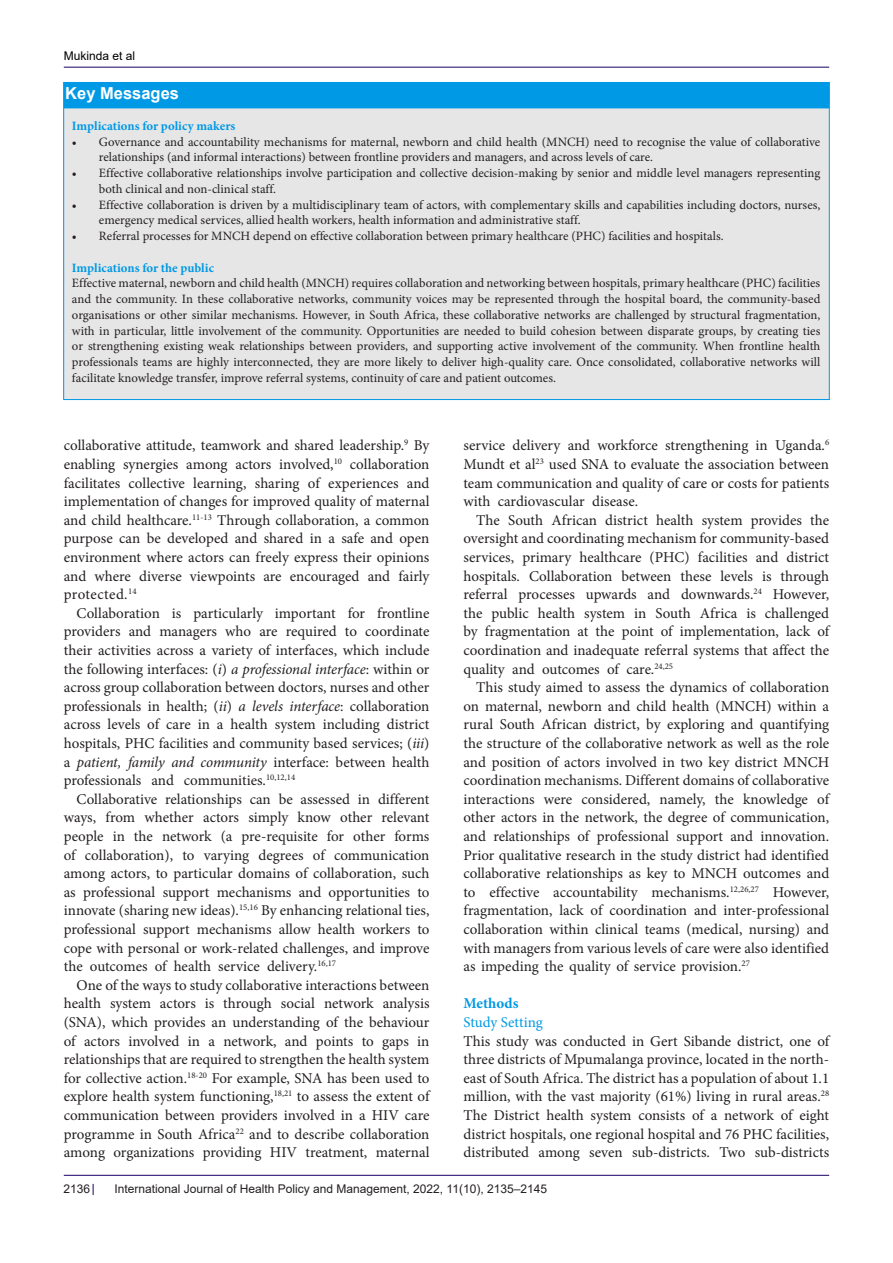
<style>
.page{position:relative;width:893px;height:1263px;background:#fff}
.page>*{position:absolute;margin:0;border:0;box-sizing:border-box;transform-origin:0 0}
.t1{font:700 16.5px "Arial";color:#fff}
.Normal__Web{font:15px/18.6px "Minion Pro";color:#231f20;text-align:justify}
.Normal__Web-2{font:15px "Minion Pro";letter-spacing:-.005em;color:#0099e5}
.Normal__Web-3{font:700 15px "Minion Pro";color:#0099e5}
.t2{font:12.75px/15.8px "Minion Pro";color:#231f20}
.t3{font:700 12.75px "Minion Pro";color:#0099e5}
.t4{font:12px "Arial";color:#231f20}
.t5{font:12px "Arial";color:#000001}
.s1{font-style:italic}
</style>
<div class="page">
<hr style="left:64px;top:67px;width:765px;height:1px;background:#190066">
<hr style="left:64px;top:1175px;width:765px;height:1px;background:#190066">
<div style="left:63px;top:82px;width:766px;height:318px;background:#e6e6e6;border:1px solid #0099e5"></div>
<div style="left:64px;top:82px;width:765px;height:26px;background:#0099e5"></div>
<p class="t5" style="left:64px;top:48px;width:73px">Mukinda et al</p>
<p class="t1" style="left:65px;top:82px;width:115px">Key Messages</p>
<p class="t3" style="left:72px;top:117px;width:165px">Implications for policy makers</p>
<p class="t2" style="left:99px;top:134px;width:723px;text-indent:-27px">• Governance and accountability mechanisms for maternal, newborn and child health (MNCH) need to recognise the value of collaborative relationships (and informal interactions) between frontline providers and managers, and across levels of care.</p>
<p class="t2" style="left:99px;top:165px;width:723px;text-indent:-27px">• Effective collaborative relationships involve participation and collective decision-making by senior and middle level managers representing both clinical and non-clinical staff.</p>
<p class="t2" style="left:99px;top:197px;width:723px;text-indent:-27px">• Effective collaboration is driven by a multidisciplinary team of actors, with complementary skills and capabilities including doctors, nurses, emergency medical services, allied health workers, health information and administrative staff.</p>
<p class="t2" style="left:72px;top:228px;width:653px">• Referral processes for MNCH depend on effective collaboration between primary healthcare (PHC) facilities and hospitals.</p>
<p class="t3" style="left:72px;top:259px;width:144px">Implications for the public</p>
<p class="t2" style="left:72px;top:275px;width:750px;text-align:justify">Effective maternal, newborn and child health (MNCH) requires collaboration and networking between hospitals, primary healthcare (PHC) facilities and the community. In these collaborative networks, community voices may be represented through the hospital board, the community-based organisations or other similar mechanisms. However, in South Africa, these collaborative networks are challenged by structural fragmentation, with in particular, little involvement of the community. Opportunities are needed to build cohesion between disparate groups, by creating ties or strengthening existing weak relationships between providers, and supporting active involvement of the community. When frontline health professionals teams are highly interconnected, they are more likely to deliver high-quality care. Once consolidated, collaborative networks will facilitate knowledge transfer, improve referral systems, continuity of care and patient outcomes.</p>
<p class="Normal__Web" style="left:64px;top:436px;width:367px">collaborative attitude, teamwork and shared leadership.<sup>9</sup> By enabling synergies among actors involved,<sup>10</sup> collaboration facilitates collective learning, sharing of experiences and implementation of changes for improved quality of maternal and child healthcare.<sup>11-13</sup> Through collaboration, a common purpose can be developed and shared in a safe and open environment where actors can freely express their opinions and where diverse viewpoints are encouraged and fairly protected.<sup>14</sup></p>
<p class="Normal__Web" style="left:64px;top:604px;width:367px;text-indent:13px">Collaboration is particularly important for frontline providers and managers who are required to coordinate their activities across a variety of interfaces, which include the following interfaces: (<span class="s1">i</span>) <span class="s1">a professional interface</span>: within or across group collaboration between doctors, nurses and other professionals in health; (<span class="s1">ii</span>) <span class="s1">a levels interface</span>: collaboration across levels of care in a health system including district hospitals, PHC facilities and community based services; (<span class="s1">iii</span>) a <span class="s1">patient, family and community</span> interface: between health professionals and communities.<sup>10,12,14</sup></p>
<p class="Normal__Web" style="left:64px;top:790px;width:367px;text-indent:13px">Collaborative relationships can be assessed in different ways, from whether actors simply know other relevant people in the network (a pre-requisite for other forms of collaboration), to varying degrees of communication among actors, to particular domains of collaboration, such as professional support mechanisms and opportunities to innovate (sharing new ideas).<sup>15,16</sup> By enhancing relational ties, professional support mechanisms allow health workers to cope with personal or work-related challenges, and improve the outcomes of health service delivery.<sup>16,17</sup></p>
<p class="Normal__Web" style="left:64px;top:976px;width:367px;text-indent:13px">One of the ways to study collaborative interactions between health system actors is through social network analysis (SNA), which provides an understanding of the behaviour of actors involved in a network, and points to gaps in relationships that are required to strengthen the health system for collective action.<sup>18-20</sup> For example, SNA has been used to explore health system functioning,<sup>18,21</sup> to assess the extent of communication between providers involved in a HIV care programme in South Africa<sup>22</sup> and to describe collaboration among organizations providing HIV treatment, maternal</p>
<p class="Normal__Web" style="left:463px;top:436px;width:367px">service delivery and workforce strengthening in Uganda.<sup>6<br></sup>Mundt et al<sup>23</sup> used SNA to evaluate the association between team communication and quality of care or costs for patients with cardiovascular disease.</p>
<p class="Normal__Web" style="left:463px;top:511px;width:367px;text-indent:13px">The South African district health system provides the oversight and coordinating mechanism for community-based services, primary healthcare (PHC) facilities and district hospitals. Collaboration between these levels is through referral processes upwards and downwards.<sup>24</sup> However, the public health system in South Africa is challenged by fragmentation at the point of implementation, lack of coordination and inadequate referral systems that affect the quality and outcomes of care.<sup>24,25</sup></p>
<p class="Normal__Web" style="left:463px;top:678px;width:367px;text-indent:13px">This study aimed to assess the dynamics of collaboration on maternal, newborn and child health (MNCH) within a rural South African district, by exploring and quantifying the structure of the collaborative network as well as the role and position of actors involved in two key district MNCH coordination mechanisms. Different domains of collaborative interactions were considered, namely, the knowledge of other actors in the network, the degree of communication, and relationships of professional support and innovation.<br>Prior qualitative research in the study district had identified collaborative relationships as key to MNCH outcomes and to effective accountability mechanisms.<sup>12,26,27</sup> However, fragmentation, lack of coordination and inter-professional collaboration within clinical teams (medical, nursing) and with managers from various levels of care were also identified as impeding the quality of service provision.<sup>27</sup></p>
<p class="Normal__Web-3" style="left:463px;top:993px;width:56px">Methods</p>
<p class="Normal__Web-2" style="left:463px;top:1012px;width:81px">Study Setting</p>
<p class="Normal__Web" style="left:463px;top:1031px;width:367px">This study was conducted in Gert Sibande district, one of three districts of Mpumalanga province, located in the north&shy;east of South Africa. The district has a population of about 1.1 million, with the vast majority (61%) living in rural areas.<sup>28<br></sup>The District health system consists of a network of eight district hospitals, one regional hospital and 76 PHC facilities, distributed among seven sub-districts. Two sub-districts</p>
<p class="t4" style="left:64px;top:1180px;width:28px">2136</p>
<p class="t4" style="left:114px;top:1180px;width:434px">International Journal of Health Policy and Management, 2022, 11(10), 2135–2145</p>
</div>
